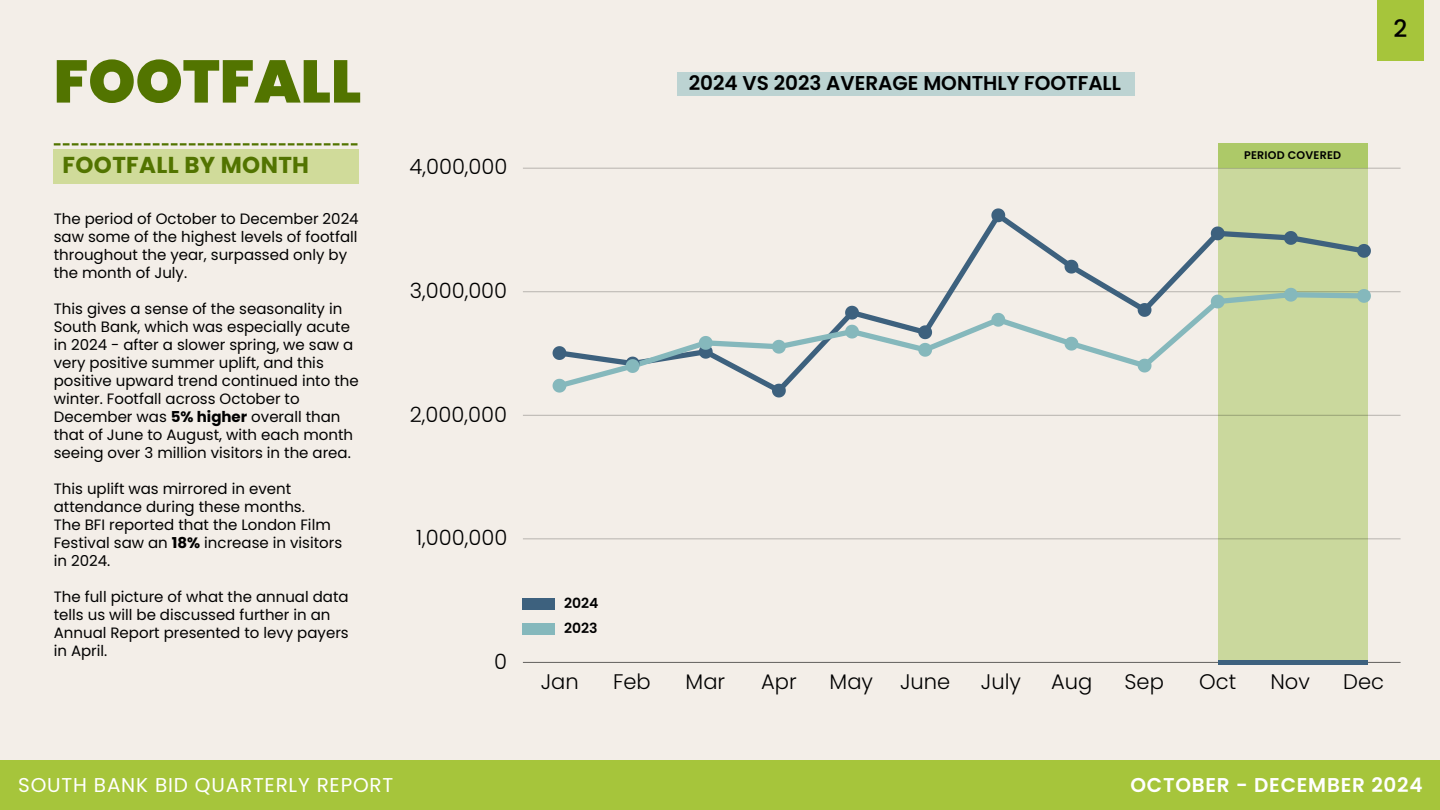
<style>
.page{position:relative;width:1440px;height:810px;background:#f3eee8}
.page>*{position:absolute;margin:0;border:0;box-sizing:border-box;transform-origin:0 0}
.t1{font:900 60px "Poppins";color:#527400}
.t2{font:500 24px "Poppins";color:#000}
.t3{font:700 23px "Poppins";letter-spacing:.015em;color:#527400}
.t4{font:300 21.1px "Poppins";color:#000}
.t5{font:600 20px "Poppins";color:#000}
.t6{font:20px "Poppins";letter-spacing:.04em;color:#fff}
.t7{font:600 20px "Poppins";letter-spacing:.04em;color:#fff}
.t8{font:15px/18px "Poppins";color:#000}
.t9{font:600 14px "Poppins";color:#000}
.t10{font:600 11.1px "Poppins";letter-spacing:.02em;color:#000}
.s1{font-weight:700}
</style>
<div class="page">
<div style="left:0;top:761px;width:1440px;height:49px;background:#a6c53b"></div>
<div style="left:1377px;top:0;width:47px;height:61px;background:#a6c53b"></div>
<div style="left:1218px;top:168px;width:149px;height:494px;background:#cad89d"></div>
<hr style="left:523px;top:662px;width:878px;height:1px;background:#6d6b68">
<hr style="left:523px;top:539px;width:878px;height:1px;background:#000;opacity:.25">
<hr style="left:523px;top:415px;width:878px;height:1px;background:#000;opacity:.25">
<hr style="left:523px;top:291px;width:878px;height:1px;background:#c5c1bc">
<hr style="left:523px;top:168px;width:878px;height:1px;background:#000;opacity:.25">
<svg style="left:553px;top:208px;width:818px;height:190px"></svg>
<div style="left:1218px;top:143px;width:149px;height:25px;background:#adc968"></div>
<hr style="left:1218px;top:660px;width:149px;height:4px;background:#3d617e">
<div style="left:678px;top:72px;width:457px;height:24px;background:#bcd3d2"></div>
<svg style="left:54px;top:143px;width:304px;height:2px"></svg>
<div style="left:54px;top:149px;width:305px;height:34px;background:#d0db9a"></div>
<div style="left:522px;top:598px;width:33px;height:12px;background:#3d617e"></div>
<div style="left:522px;top:623px;width:33px;height:11px;background:#85b8bc"></div>
<h1 class="t1" style="left:54px;top:40px;width:309px">FOOTFALL</h1>
<p class="t3" style="left:63px;top:149px;width:248px">FOOTFALL BY MONTH</p>
<h2 class="t8" style="left:54px;top:210px;width:306px">The period of October to December 2024 saw some of the highest levels of footfall throughout the year, surpassed only by the month of July.</h2>
<h6 class="t8" style="left:54px;top:300px;width:306px">This gives a sense of the seasonality in South Bank, which was especially acute in 2024 - after a slower spring, we saw a very positive summer uplift, and this positive upward trend continued into the winter. Footfall across October to December was <span class="s1">5% higher</span> overall than that of June to August, with each month seeing over 3 million visitors in the area.</h6>
<h6 class="t8" style="left:54px;top:480px;width:290px">This uplift was mirrored in event attendance during these months.<br>The BFI reported that the London Film<br>Festival saw an <span class="s1">18%</span> increase in visitors in 2024.</h6>
<h6 class="t8" style="left:54px;top:588px;width:297px">The full picture of what the annual data tells us will be discussed further in an<br>Annual Report presented to levy payers in April.</h6>
<h3 class="t4" style="left:409px;top:152px;width:100px">4,000,000</h3>
<h3 class="t4" style="left:410px;top:276px;width:99px">3,000,000</h3>
<h3 class="t4" style="left:410px;top:399px;width:99px">2,000,000</h3>
<p class="t5" style="left:689px;top:69px;width:434px">2024 VS 2023 AVERAGE MONTHLY FOOTFALL</p>
<h3 class="t10" style="left:1244px;top:147px;width:98px">PERIOD COVERED</h3>
<h5 class="t2" style="left:1394px;top:12px;width:15px">2</h5>
<h3 class="t4" style="left:416px;top:523px;width:93px">1,000,000</h3>
<h3 class="t4" style="left:494px;top:647px;width:14px">0</h3>
<p class="t9" style="left:564px;top:594px;width:36px">2024</p>
<h6 class="t9" style="left:564px;top:618px;width:35px">2023</h6>
<h3 class="t4" style="left:541px;top:667px;width:40px">Jan</h3>
<h3 class="t4" style="left:613px;top:667px;width:39px">Feb</h3>
<h3 class="t4" style="left:686px;top:667px;width:41px">Mar</h3>
<h3 class="t4" style="left:761px;top:667px;width:37px">Apr</h3>
<h3 class="t4" style="left:830px;top:667px;width:45px">May</h3>
<h3 class="t4" style="left:900px;top:667px;width:52px">June</h3>
<h3 class="t4" style="left:981px;top:667px;width:42px">July</h3>
<h3 class="t4" style="left:1051px;top:667px;width:43px">Aug</h3>
<h3 class="t4" style="left:1125px;top:667px;width:41px">Sep</h3>
<h3 class="t4" style="left:1199px;top:667px;width:39px">Oct</h3>
<h3 class="t4" style="left:1270px;top:667px;width:41px">Nov</h3>
<h3 class="t4" style="left:1343px;top:667px;width:42px">Dec</h3>
<p class="t6" style="left:18px;top:771px;width:377px">SOUTH BANK BID QUARTERLY REPORT</p>
<h5 class="t7" style="left:1130px;top:771px;width:294px">OCTOBER - DECEMBER 2024</h5>
</div>
